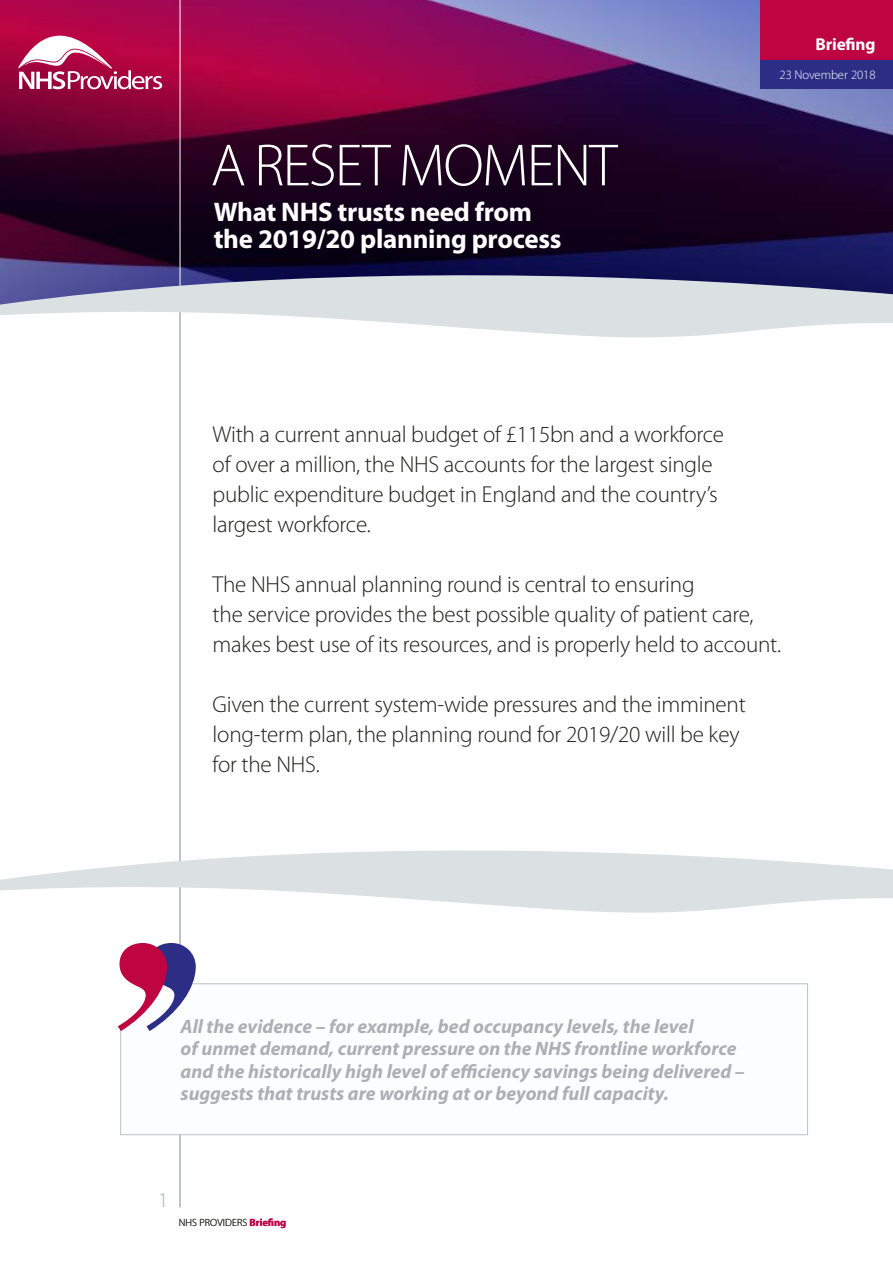
<style>
.page{position:relative;width:893px;height:1263px;background:#fff}
.page>*{position:absolute;margin:0;border:0;box-sizing:border-box;transform-origin:0 0}
.t1{font:300 60px "Myriad Pro";letter-spacing:-.03em;color:#fff}
.t2{font:700 27px/27px "Myriad Pro";letter-spacing:-.01em;color:#fff}
.t3{font:300 23.1px/30px "Myriad Pro";letter-spacing:-.01em;color:#1d1d1b}
.t4{font:300 21px "Myriad Pro";color:#acb0b2}
.t5{font:italic 700 19.5px/22.5px "Myriad Pro";color:#acb0b2}
.t6{font:700 17.25px "Myriad Pro";letter-spacing:-.01em;color:#fff}
.t7{font:300 12.75px "Myriad Pro";letter-spacing:-.01em;color:#fff}
.t8{font:300 10.5px "Myriad Pro";letter-spacing:.01em;color:#1d1d1b}
.s1{font-weight:700;color:#bf0442}
</style>
<div class="page">
<hr style="left:180px;top:58px;width:1px;height:1149px;background:#acb0b2">
<img style="left:0;top:0;width:893px;height:234px">
<svg style="left:18px;top:36px;width:144px;height:53px"></svg>
<div style="left:761px;top:0;width:132px;height:86px;background:#bf0442"></div>
<div style="left:761px;top:60px;width:132px;height:29px;background:#2c2d85"></div>
<hr style="left:180px;top:0;width:1px;height:292px;background:#fff">
<svg style="left:0;top:234px;width:893px;height:184px"></svg>
<div style="left:121px;top:984px;width:686px;height:151px;background:#fcfdfe"></div>
<svg style="left:118px;top:993px;width:70px;height:46px"></svg>
<svg style="left:0;top:809px;width:893px;height:184px"></svg>
<h1 class="t1" style="left:211px;top:132px;width:408px">A RESET MOMENT</h1>
<p class="t2" style="left:214px;top:197px;width:349px">What NHS trusts need from the 2019/20 planning process</p>
<p class="t6" style="left:815px;top:33px;width:62px">Briefing</p>
<p class="t7" style="left:780px;top:68px;width:97px">23 November 2018</p>
<p class="t3" style="left:213px;top:420px;width:513px">With a current annual budget of £115bn and a workforce of over a million, the NHS accounts for the largest single public expenditure budget in England and the country’s largest workforce.</p>
<p class="t3" style="left:213px;top:569px;width:570px">The NHS annual planning round is central to ensuring<br>the service provides the best possible quality of patient care, makes best use of its resources, and is properly held to account.</p>
<p class="t3" style="left:213px;top:689px;width:535px">Given the current system-wide pressures and the imminent long-term plan, the planning round for 2019/20 will be key for the NHS.</p>
<p class="t5" style="left:181px;top:1014px;width:566px">All the evidence – for example, bed occupancy levels, the level<br>of unmet demand, current pressure on the NHS frontline workforce and the historically high level of efficiency savings being delivered – suggests that trusts are working at or beyond full capacity.</p>
<p class="t4" style="left:158px;top:1189px;width:12px">1</p>
<p class="t8" style="left:179px;top:1217px;width:109px">NHS PROVIDERS <span class="s1">Briefing</span></p>
</div>
